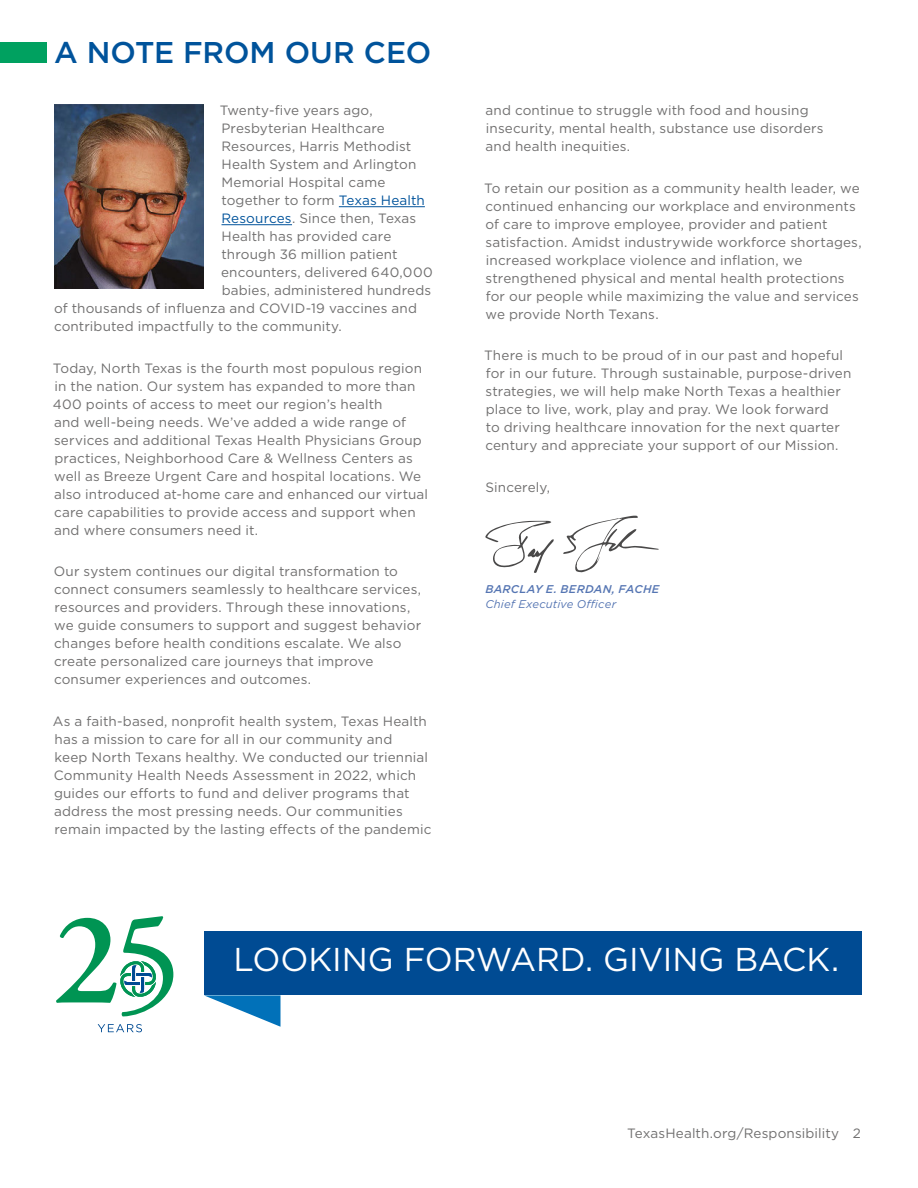
<style>
.page{position:relative;width:918px;height:1188px;background:#fff}
.page>*{position:absolute;margin:0;border:0;box-sizing:border-box;transform-origin:0 0}
.t1{font:33px "Gotham";letter-spacing:-.005em;color:#fff}
.t2{font:500 30px "Gotham";letter-spacing:-.005em;color:#00539b}
.body{font:13.5px/18px "Gotham";letter-spacing:.01em;color:#706f6f}
.photo_caption{font:italic 500 11.25px/15px "Gotham";letter-spacing:.025em;color:#5676b3}
.s1{color:#00539b}
.s2{font-weight:400}
</style>
<div class="page">
<hr style="left:339px;top:206px;width:86px;height:1px;background:#00539b">
<hr style="left:222px;top:224px;width:70px;height:1px;background:#00539b">
<svg style="left:485px;top:521px;width:69px;height:52px"></svg>
<svg style="left:563px;top:516px;width:96px;height:57px"></svg>
<svg style="left:98px;top:1024px;width:44px;height:8px"></svg>
<svg style="left:56px;top:916px;width:117px;height:100px"></svg>
<div style="left:204px;top:932px;width:658px;height:63px;background:#004b93"></div>
<svg style="left:204px;top:995px;width:76px;height:32px"></svg>
<div style="left:0;top:42px;width:46px;height:21px;background:#00a160"></div>
<img style="left:54px;top:105px;width:149px;height:184px">
<h1 class="t2" style="left:54px;top:33px;width:379px">A NOTE FROM OUR CEO</h1>
<p class="body" style="left:220px;top:101px;width:154px">Twenty-five years ago,</p>
<p class="body" style="left:221px;top:119px;width:165px">Presbyterian Healthcare</p>
<p class="body" style="left:221px;top:137px;width:191px">Resources, Harris Methodist</p>
<p class="body" style="left:221px;top:155px;width:196px">Health System and Arlington</p>
<p class="body" style="left:221px;top:173px;width:165px">Memorial Hospital came</p>
<p class="body" style="left:221px;top:191px;width:205px">together to form <span class="s1">Texas Health</span></p>
<p class="body" style="left:221px;top:209px;width:196px"><span class="s1">Resources</span>. Since then, Texas</p>
<p class="body" style="left:221px;top:227px;width:171px">Health has provided care</p>
<p class="body" style="left:221px;top:245px;width:178px">through 36 million patient</p>
<p class="body" style="left:221px;top:263px;width:213px">encounters, delivered 640,000</p>
<p class="body" style="left:222px;top:281px;width:211px">babies, administered hundreds</p>
<p class="body" style="left:54px;top:299px;width:365px">of thousands of influenza and COVID-19 vaccines and</p>
<p class="body" style="left:54px;top:317px;width:289px">contributed impactfully to the community.</p>
<p class="body" style="left:53px;top:359px;width:377px">Today, North Texas is the fourth most populous region in the nation. Our system has expanded to more than 400 points of access to meet our region’s health<br>and well-being needs. We’ve added a wide range of services and additional Texas Health Physicians Group practices, Neighborhood Care &amp; Wellness Centers as well as Breeze Urgent Care and hospital locations. We also introduced at-home care and enhanced our virtual care capabilities to provide access and support when and where consumers need it.</p>
<p class="body" style="left:54px;top:562px;width:369px">Our system continues our digital transformation to connect consumers seamlessly to healthcare services, resources and providers. Through these innovations, we guide consumers to support and suggest behavior changes before health conditions escalate. We also create personalized care journeys that improve consumer experiences and outcomes.</p>
<p class="body" style="left:53px;top:712px;width:380px">As a faith-based, nonprofit health system, Texas Health has a mission to care for all in our community and<br>keep North Texans healthy. We conducted our triennial Community Health Needs Assessment in 2022, which guides our efforts to fund and deliver programs that address the most pressing needs. Our communities remain impacted by the lasting effects of the pandemic</p>
<p class="body" style="left:486px;top:101px;width:340px">and continue to struggle with food and housing insecurity, mental health, substance use disorders and health inequities.</p>
<p class="body" style="left:484px;top:179px;width:379px">To retain our position as a community health leader, we continued enhancing our workplace and environments of care to improve employee, provider and patient satisfaction. Amidst industrywide workforce shortages, increased workplace violence and inflation, we strengthened physical and mental health protections for our people while maximizing the value and services we provide North Texans.</p>
<p class="body" style="left:484px;top:346px;width:369px">There is much to be proud of in our past and hopeful for in our future. Through sustainable, purpose-driven strategies, we will help make North Texas a healthier place to live, work, play and pray. We look forward<br>to driving healthcare innovation for the next quarter century and appreciate your support of our Mission.</p>
<p class="body" style="left:485px;top:478px;width:66px">Sincerely,</p>
<p class="photo_caption" style="left:485px;top:581px;width:175px">BARCLAY E. BERDAN, FACHE<br><span class="s2">Chief Executive Officer</span></p>
<h1 class="t1" style="left:234px;top:939px;width:607px">LOOKING FORWARD. GIVING BACK.</h1>
<p class="body" style="left:627px;top:1124px;width:235px">TexasHealth.org/Responsibility 2</p>
</div>
